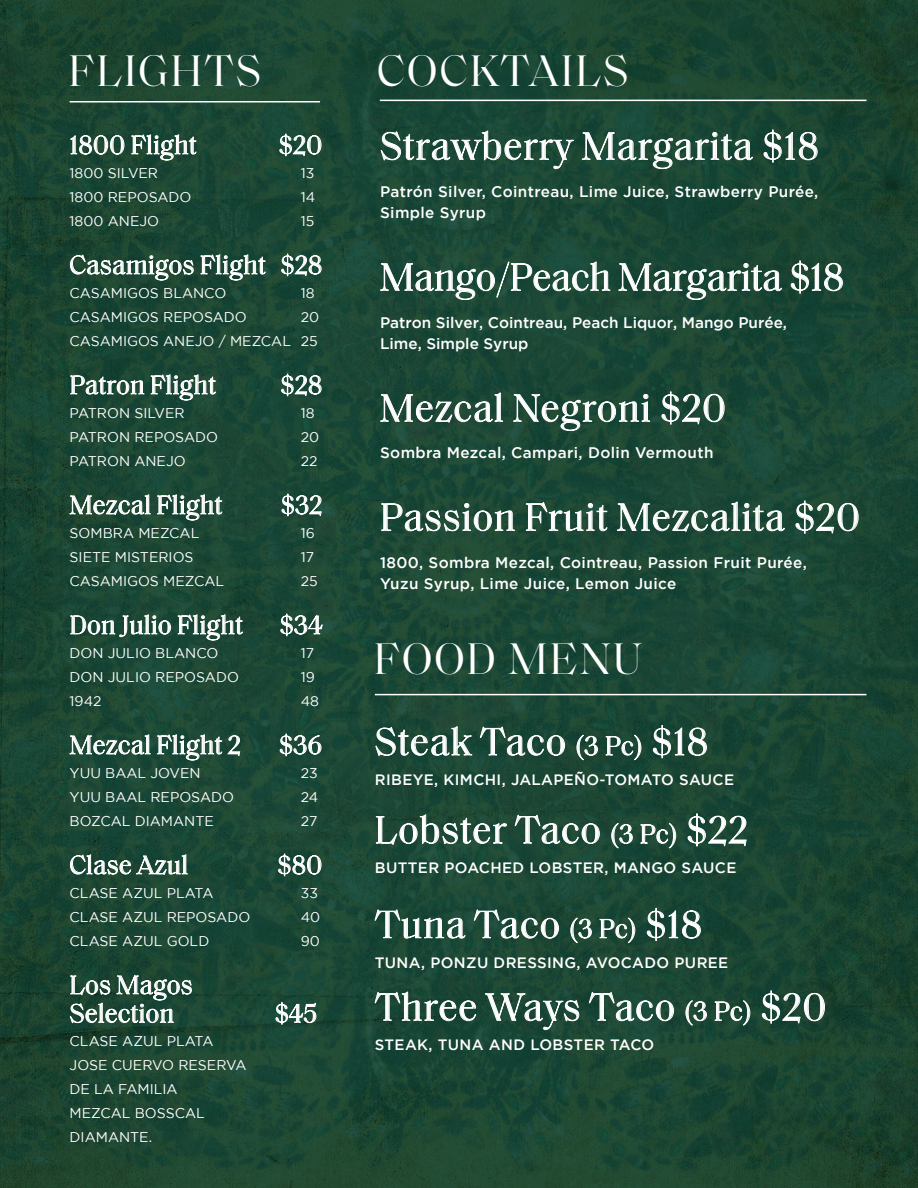
<style>
.page{position:relative;width:918px;height:1188px;background:#fff}
.page>*{position:absolute;margin:0;border:0;box-sizing:border-box;transform-origin:0 0}
.t1{font:45px "Saol Display";letter-spacing:.05em;color:#fff}
.t2{font:39px "Saol Display";letter-spacing:.025em;color:#fff}
.t3{font:39px "Saol Display";color:#fff}
.t4{font:26.4px/28.5px "Saol Display";letter-spacing:.01em;color:#fff}
.t5{font:500 15.3px/21.9px "Gotham";letter-spacing:.025em;color:#fff}
.t6{font:500 15.3px/21px "Gotham";color:#fff}
.t7{font:500 15px "Gotham";letter-spacing:.025em;color:#fff}
.t8{font:14.1px/24px "Gotham";color:#fff;text-align:right}
.s1{font-size:27px}
</style>
<div class="page">
<img style="left:0;top:0;width:918px;height:1188px">
<svg style="left:381px;top:131px;width:193px;height:38px;background:#3b6253"></svg>
<svg style="left:582px;top:132px;width:171px;height:37px;background:#406657"></svg>
<svg style="left:764px;top:130px;width:54px;height:33px;background:#4b6d5f"></svg>
<svg style="left:380px;top:262px;width:230px;height:38px;background:#406658"></svg>
<svg style="left:619px;top:263px;width:163px;height:37px;background:#406456"></svg>
<svg style="left:791px;top:261px;width:52px;height:33px;background:#4d6e60"></svg>
<svg style="left:380px;top:393px;width:123px;height:34px;background:#426657"></svg>
<svg style="left:513px;top:394px;width:137px;height:37px;background:#3f6455"></svg>
<svg style="left:662px;top:392px;width:63px;height:33px;background:#486b5d"></svg>
<svg style="left:381px;top:503px;width:134px;height:28px;background:#496c5c"></svg>
<svg style="left:526px;top:502px;width:81px;height:29px;background:#486b5d"></svg>
<svg style="left:617px;top:502px;width:168px;height:34px;background:#416557"></svg>
<svg style="left:796px;top:501px;width:63px;height:33px;background:#496c5d"></svg>
<svg style="left:375px;top:726px;width:97px;height:30px;background:#486b5d"></svg>
<svg style="left:480px;top:727px;width:85px;height:34px;background:#3b6153"></svg>
<svg style="left:577px;top:735px;width:21px;height:25px"></svg>
<svg style="left:606px;top:735px;width:35px;height:30px"></svg>
<svg style="left:653px;top:725px;width:54px;height:33px;background:#4b6d60"></svg>
<svg style="left:376px;top:815px;width:131px;height:30px;background:#456859"></svg>
<svg style="left:515px;top:815px;width:85px;height:33px;background:#406455"></svg>
<svg style="left:611px;top:823px;width:22px;height:25px"></svg>
<svg style="left:641px;top:823px;width:35px;height:30px"></svg>
<svg style="left:688px;top:813px;width:59px;height:33px;background:#4a6d5f"></svg>
<hr style="left:375px;top:694px;width:491px;height:1px;background:#fff">
<svg style="left:375px;top:910px;width:91px;height:28px;background:#42675a"></svg>
<svg style="left:474px;top:910px;width:85px;height:33px;background:#3e6253"></svg>
<svg style="left:571px;top:918px;width:21px;height:25px"></svg>
<svg style="left:600px;top:918px;width:35px;height:30px"></svg>
<svg style="left:647px;top:908px;width:54px;height:33px;background:#496c60"></svg>
<svg style="left:375px;top:992px;width:101px;height:29px;background:#436759"></svg>
<svg style="left:485px;top:993px;width:94px;height:37px;background:#3f6455"></svg>
<svg style="left:589px;top:992px;width:85px;height:34px;background:#3e6455"></svg>
<svg style="left:686px;top:1000px;width:21px;height:26px"></svg>
<svg style="left:715px;top:1000px;width:35px;height:30px"></svg>
<svg style="left:762px;top:991px;width:63px;height:33px;background:#47695a"></svg>
<svg style="left:70px;top:135px;width:54px;height:20px"></svg>
<svg style="left:131px;top:134px;width:66px;height:26px;background:#557567"></svg>
<svg style="left:279px;top:134px;width:42px;height:22px"></svg>
<svg style="left:70px;top:255px;width:124px;height:25px;background:#517162"></svg>
<svg style="left:201px;top:254px;width:65px;height:26px;background:#547569"></svg>
<svg style="left:281px;top:254px;width:41px;height:22px"></svg>
<svg style="left:70px;top:376px;width:74px;height:18px"></svg>
<svg style="left:151px;top:374px;width:65px;height:26px;background:#57786a"></svg>
<svg style="left:281px;top:374px;width:41px;height:22px"></svg>
<svg style="left:70px;top:494px;width:81px;height:30px;background:#486959"></svg>
<svg style="left:157px;top:494px;width:65px;height:26px;background:#57766a"></svg>
<svg style="left:282px;top:494px;width:40px;height:22px"></svg>
<svg style="left:70px;top:614px;width:101px;height:23px;background:#4e7063"></svg>
<svg style="left:178px;top:614px;width:65px;height:26px;background:#57766a"></svg>
<svg style="left:280px;top:614px;width:43px;height:22px"></svg>
<svg style="left:70px;top:734px;width:81px;height:30px;background:#476b5d"></svg>
<svg style="left:157px;top:734px;width:65px;height:26px;background:#57786c"></svg>
<svg style="left:228px;top:735px;width:12px;height:21px"></svg>
<svg style="left:280px;top:734px;width:41px;height:22px"></svg>
<svg style="left:70px;top:854px;width:118px;height:21px;background:#547467"></svg>
<svg style="left:278px;top:854px;width:43px;height:22px"></svg>
<svg style="left:70px;top:975px;width:122px;height:58px;background:#436556"></svg>
<svg style="left:276px;top:1002px;width:40px;height:23px"></svg>
<hr style="left:70px;top:101px;width:250px;height:2px;background:#fff">
<hr style="left:380px;top:100px;width:486px;height:1px;background:#fff">
<h1 class="t1" style="left:68px;top:38px;width:194px">FLIGHTS</h1>
<h1 class="t1" style="left:377px;top:38px;width:253px">COCKTAILS</h1>
<h3 class="t4" style="left:70px;top:129px;width:128px">1800 Flight</h3>
<h3 class="t4" style="left:279px;top:129px;width:45px">$20</h3>
<p class="t8" style="left:70px;top:161px;width:90px">1800 SILVER</p>
<p class="t8" style="left:301px;top:161px;width:15px">13</p>
<p class="t8" style="left:70px;top:185px;width:123px">1800 REPOSADO</p>
<p class="t8" style="left:301px;top:185px;width:16px">14</p>
<p class="t8" style="left:70px;top:209px;width:91px">1800 ANEJO</p>
<p class="t8" style="left:301px;top:209px;width:15px">15</p>
<h3 class="t4" style="left:70px;top:249px;width:254px">Casamigos Flight $28</h3>
<p class="t8" style="left:70px;top:281px;width:158px">CASAMIGOS BLANCO</p>
<p class="t8" style="left:301px;top:281px;width:15px">18</p>
<p class="t8" style="left:70px;top:305px;width:179px">CASAMIGOS REPOSADO</p>
<p class="t8" style="left:70px;top:305px;width:251px">20<br>CASAMIGOS ANEJO / MEZCAL 25</p>
<h3 class="t4" style="left:70px;top:369px;width:148px">Patron Flight</h3>
<h3 class="t4" style="left:280px;top:369px;width:43px">$28</h3>
<p class="t8" style="left:70px;top:401px;width:117px">PATRON SILVER</p>
<p class="t8" style="left:301px;top:401px;width:15px">18</p>
<p class="t8" style="left:70px;top:425px;width:150px">PATRON REPOSADO</p>
<p class="t8" style="left:301px;top:425px;width:20px">20</p>
<p class="t8" style="left:70px;top:449px;width:118px">PATRON ANEJO</p>
<p class="t8" style="left:301px;top:449px;width:18px">22</p>
<h3 class="t4" style="left:70px;top:489px;width:154px">Mezcal Flight</h3>
<h3 class="t4" style="left:281px;top:489px;width:43px">$32</h3>
<p class="t8" style="left:70px;top:521px;width:131px">SOMBRA MEZCAL</p>
<p class="t8" style="left:301px;top:521px;width:16px">16</p>
<p class="t8" style="left:70px;top:545px;width:126px">SIETE MISTERIOS</p>
<p class="t8" style="left:301px;top:545px;width:15px">17</p>
<p class="t8" style="left:70px;top:569px;width:156px">CASAMIGOS MEZCAL</p>
<p class="t8" style="left:301px;top:569px;width:19px">25</p>
<h3 class="t4" style="left:70px;top:609px;width:175px">Don Julio Flight</h3>
<h3 class="t4" style="left:280px;top:609px;width:44px">$34</h3>
<p class="t8" style="left:70px;top:641px;width:150px">DON JULIO BLANCO</p>
<p class="t8" style="left:301px;top:641px;width:15px">17</p>
<p class="t8" style="left:70px;top:665px;width:171px">DON JULIO REPOSADO</p>
<p class="t8" style="left:301px;top:665px;width:16px">19</p>
<p class="t8" style="left:70px;top:689px;width:33px">91 42</p>
<p class="t8" style="left:301px;top:689px;width:20px">48</p>
<h3 class="t4" style="left:70px;top:729px;width:173px">Mezcal Flight 2</h3>
<h3 class="t4" style="left:279px;top:729px;width:45px">$36</h3>
<p class="t8" style="left:70px;top:761px;width:133px">YUU BAAL JOVEN</p>
<p class="t8" style="left:301px;top:761px;width:19px">23</p>
<p class="t8" style="left:70px;top:785px;width:166px">YUU BAAL REPOSADO</p>
<p class="t8" style="left:301px;top:785px;width:19px">24</p>
<p class="t8" style="left:70px;top:809px;width:146px">BOZCAL DIAMANTE</p>
<p class="t8" style="left:301px;top:809px;width:18px">27</p>
<h3 class="t4" style="left:70px;top:849px;width:120px">Clase Azul</h3>
<h3 class="t4" style="left:277px;top:849px;width:46px">$80</h3>
<p class="t8" style="left:70px;top:881px;width:145px">CLASE AZUL PLATA</p>
<p class="t8" style="left:301px;top:881px;width:19px">33</p>
<p class="t8" style="left:70px;top:905px;width:182px">CLASE AZUL REPOSADO</p>
<p class="t8" style="left:301px;top:905px;width:21px">40</p>
<p class="t8" style="left:70px;top:929px;width:141px">CLASE AZUL GOLD</p>
<p class="t8" style="left:301px;top:929px;width:21px">90</p>
<h3 class="t4" style="left:70px;top:969px;width:125px">Los Magos<br>Selection</h3>
<h3 class="t4" style="left:275px;top:997px;width:44px">$45</h3>
<p class="t8" style="left:70px;top:1029px;width:178px;text-align:left">CLASE AZUL PLATA<br>JOSE CUERVO RESERVA<br>DE LA FAMILIA<br>MEZCAL BOSSCAL<br>DIAMANTE.</p>
<h2 class="t2" style="left:380px;top:118px;width:440px">Strawberry Margarita $18</h2>
<p class="t5" style="left:380px;top:180px;width:440px">Patrón Silver, Cointreau, Lime Juice, Strawberry Purée,<br>Simple Syrup</p>
<h2 class="t3" style="left:380px;top:249px;width:465px">Mango/Peach Margarita $18</h2>
<p class="t6" style="left:380px;top:311px;width:408px">Patron Silver, Cointreau, Peach Liquor, Mango Purée,<br>Lime, Simple Syrup</p>
<h2 class="t2" style="left:380px;top:380px;width:347px">Mezcal Negroni $20</h2>
<p class="t5" style="left:380px;top:442px;width:335px">Sombra Mezcal, Campari, Dolin Vermouth</p>
<h2 class="t2" style="left:380px;top:489px;width:481px">Passion Fruit Mezcalita $20</h2>
<p class="t5" style="left:380px;top:551px;width:428px">1800, Sombra Mezcal, Cointreau, Passion Fruit Purée,<br>Yuzu Syrup, Lime Juice, Lemon Juice</p>
<h1 class="t1" style="left:374px;top:626px;width:269px">FOOD MENU</h1>
<h2 class="t2" style="left:375px;top:714px;width:335px">Steak Taco <span class="s1">(3 Pc)</span> $18</h2>
<p class="t7" style="left:375px;top:771px;width:361px">RIBEYE, KIMCHI, JALAPEÑO-TOMATO SAUCE</p>
<h2 class="t2" style="left:375px;top:802px;width:374px">Lobster Taco <span class="s1">(3 Pc)</span> $22</h2>
<p class="t7" style="left:375px;top:859px;width:363px">BUTTER POACHED LOBSTER, MANGO SAUCE</p>
<h2 class="t2" style="left:375px;top:896px;width:329px">Tuna Taco <span class="s1">(3 Pc)</span> $18</h2>
<p class="t7" style="left:375px;top:954px;width:355px">TUNA, PONZU DRESSING, AVOCADO PUREE</p>
<h2 class="t2" style="left:375px;top:979px;width:453px">Three Ways Taco <span class="s1">(3 Pc)</span> $20</h2>
<p class="t7" style="left:375px;top:1036px;width:281px">STEAK, TUNA AND LOBSTER TACO</p>
</div>
